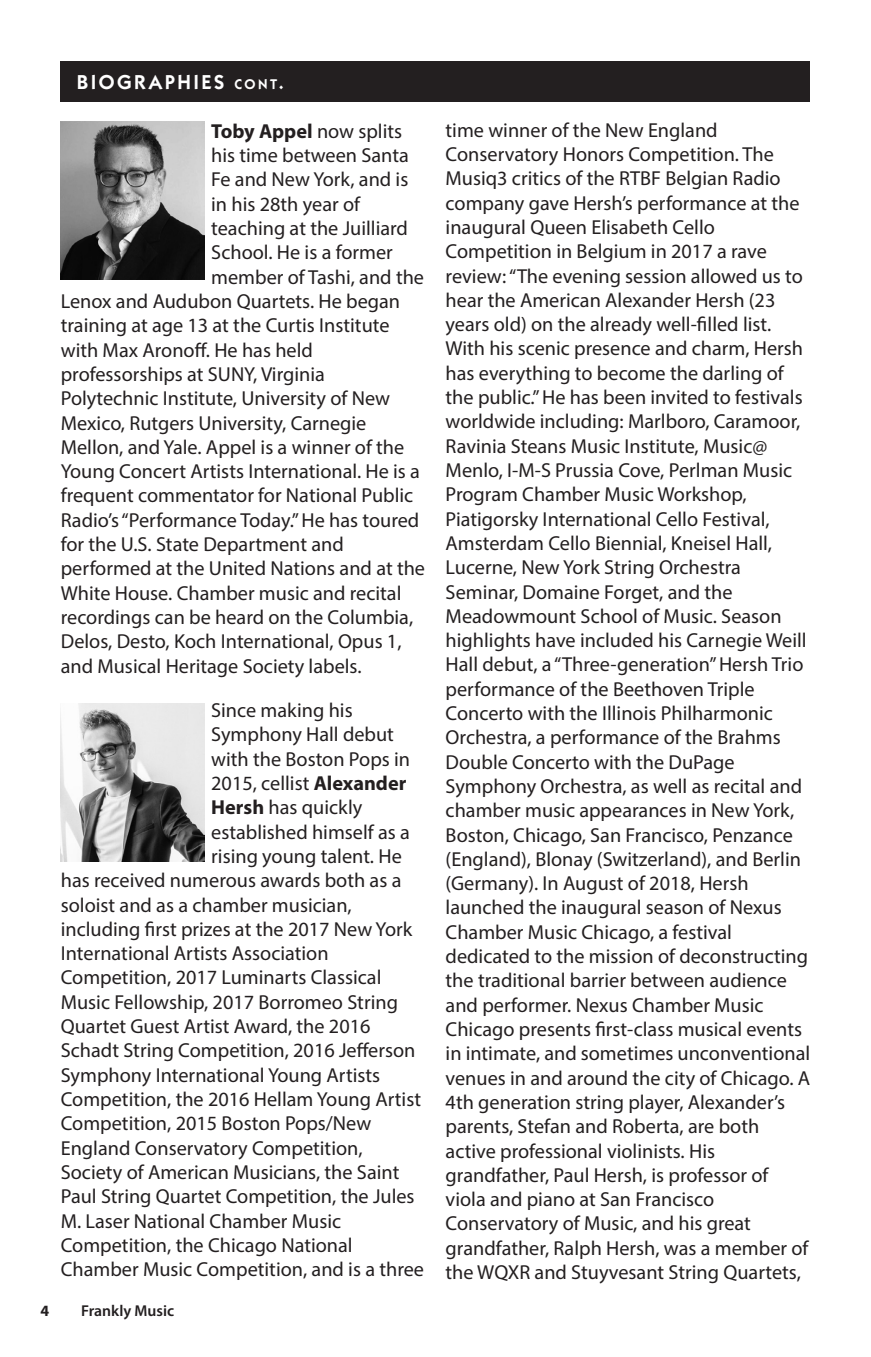
<style>
.page{position:relative;width:871px;height:1357px;background:#fff}
.page>*{position:absolute;margin:0;border:0;box-sizing:border-box;transform-origin:0 0}
.t1{font:20.25px/24.3px "Myriad Pro";color:#231f20}
.t2{font:700 20.25px "Myriad Pro";color:#231f20}
.t3{font:600 20.25px "Itc Kabel";letter-spacing:.125em;color:#fff}
.t4{font:600 15.75px "Myriad Pro";color:#231f20}
.t5{font:700 15.75px "Myriad Pro";color:#231f20}
.s1{font-size:14.17px}
.s2{font-style:inherit}
.s3{font-weight:400}
.s4{font-weight:700}
</style>
<div class="page">
<div style="left:61px;top:61px;width:749px;height:40px;background:#231f20"></div>
<img style="left:61px;top:122px;width:143px;height:158px">
<img style="left:61px;top:703px;width:143px;height:158px">
<p class="t3" style="left:77px;top:70px;width:209px">BIOGRAPHIES <span class="s1">CONT</span><span class="s2">.</span></p>
<p class="t2" style="left:211px;top:118px;width:192px">Toby Appel <span class="s3">now splits</span></p>
<p class="t1" style="left:211px;top:143px;width:199px">his time between Santa</p>
<p class="t1" style="left:211px;top:167px;width:199px">Fe and New York, and is</p>
<p class="t1" style="left:211px;top:192px;width:150px">in his 28th year of</p>
<p class="t1" style="left:211px;top:216px;width:198px">teaching at the Juilliard</p>
<p class="t1" style="left:211px;top:240px;width:183px">School. He is a former</p>
<p class="t1" style="left:211px;top:264px;width:214px">member of Tashi, and the</p>
<p class="t1" style="left:61px;top:289px;width:341px">Lenox and Audubon Quartets. He began</p>
<p class="t1" style="left:61px;top:313px;width:330px">training at age 13 at the Curtis Institute</p>
<p class="t1" style="left:61px;top:337px;width:254px">with Max Aronoff. He has held</p>
<p class="t1" style="left:61px;top:362px;width:266px">professorships at SUNY, Virginia</p>
<p class="t1" style="left:61px;top:386px;width:331px">Polytechnic Institute, University of New</p>
<p class="t1" style="left:61px;top:410px;width:307px">Mexico, Rutgers University, Carnegie</p>
<p class="t1" style="left:61px;top:435px;width:345px">Mellon, and Yale. Appel is a winner of the</p>
<p class="t1" style="left:61px;top:459px;width:361px">Young Concert Artists International. He is a</p>
<p class="t1" style="left:61px;top:483px;width:354px">frequent commentator for National Public</p>
<p class="t1" style="left:61px;top:507px;width:360px">Radio’s “Performance Today.” He has toured</p>
<p class="t1" style="left:61px;top:532px;width:285px">for the U.S. State Department and</p>
<p class="t1" style="left:61px;top:556px;width:366px">performed at the United Nations and at the</p>
<p class="t1" style="left:61px;top:580px;width:342px">White House. Chamber music and recital</p>
<p class="t1" style="left:61px;top:605px;width:354px">recordings can be heard on the Columbia,</p>
<p class="t1" style="left:61px;top:629px;width:342px">Delos, Desto, Koch International, Opus 1,</p>
<p class="t1" style="left:61px;top:653px;width:302px">and Musical Heritage Society labels.</p>
<p class="t1" style="left:211px;top:698px;width:143px">Since making his</p>
<p class="t1" style="left:211px;top:722px;width:184px">Symphony Hall debut</p>
<p class="t1" style="left:211px;top:746px;width:200px">with the Boston Pops in</p>
<p class="t1" style="left:211px;top:771px;width:197px">2015, cellist <span class="s4">Alexander</span></p>
<p class="t1" style="left:211px;top:795px;width:153px"><span class="s4">Hersh</span> has quickly</p>
<p class="t1" style="left:211px;top:819px;width:200px">established himself as a</p>
<p class="t1" style="left:211px;top:844px;width:192px">rising young talent. He</p>
<p class="t1" style="left:61px;top:868px;width:342px">has received numerous awards both as a</p>
<p class="t1" style="left:61px;top:892px;width:292px">soloist and as a chamber musician,</p>
<p class="t1" style="left:61px;top:916px;width:353px">including first prizes at the 2017 New York</p>
<p class="t1" style="left:61px;top:941px;width:269px">International Artists Association</p>
<p class="t1" style="left:61px;top:965px;width:322px">Competition, 2017 Luminarts Classical</p>
<p class="t1" style="left:61px;top:989px;width:339px">Music Fellowship, 2017 Borromeo String</p>
<p class="t1" style="left:61px;top:1014px;width:311px">Quartet Guest Artist Award, the 2016</p>
<p class="t1" style="left:61px;top:1038px;width:356px">Schadt String Competition, 2016 Jefferson</p>
<p class="t1" style="left:61px;top:1062px;width:321px">Symphony International Young Artists</p>
<p class="t1" style="left:61px;top:1087px;width:362px">Competition, the 2016 Hellam Young Artist</p>
<p class="t1" style="left:61px;top:1111px;width:312px">Competition, 2015 Boston Pops/New</p>
<p class="t1" style="left:61px;top:1135px;width:303px">England Conservatory Competition,</p>
<p class="t1" style="left:61px;top:1159px;width:340px">Society of American Musicians, the Saint</p>
<p class="t1" style="left:61px;top:1184px;width:355px">Paul String Quartet Competition, the Jules</p>
<p class="t1" style="left:61px;top:1208px;width:282px">M. Laser National Chamber Music</p>
<p class="t1" style="left:61px;top:1232px;width:293px">Competition, the Chicago National</p>
<p class="t1" style="left:61px;top:1257px;width:365px">Chamber Music Competition, and is a three</p>
<p class="t5" style="left:40px;top:1301px;width:10px">4</p>
<p class="t4" style="left:81px;top:1301px;width:95px">Frankly Music</p>
<p class="t1" style="left:446px;top:117px;width:366px">time winner of the New England Conservatory Honors Competition. The Musiq3 critics of the RTBF Belgian Radio company gave Hersh’s performance at the inaugural Queen Elisabeth Cello Competition in Belgium in 2017 a rave review: “The evening session allowed us to hear the American Alexander Hersh (23 years old) on the already well-filled list.<br>With his scenic presence and charm, Hersh has everything to become the darling of the public.” He has been invited to festivals worldwide including: Marlboro, Caramoor, Ravinia Steans Music Institute, Music@ Menlo, I-M-S Prussia Cove, Perlman Music Program Chamber Music Workshop, Piatigorsky International Cello Festival, Amsterdam Cello Biennial, Kneisel Hall, Lucerne, New York String Orchestra Seminar, Domaine Forget, and the Meadowmount School of Music. Season highlights have included his Carnegie Weill Hall debut, a “Three-generation” Hersh Trio performance of the Beethoven Triple Concerto with the Illinois Philharmonic Orchestra, a performance of the Brahms Double Concerto with the DuPage Symphony Orchestra, as well as recital and chamber music appearances in New York, Boston, Chicago, San Francisco, Penzance (England), Blonay (Switzerland), and Berlin (Germany). In August of 2018, Hersh launched the inaugural season of Nexus Chamber Music Chicago, a festival dedicated to the mission of deconstructing the traditional barrier between audience and performer. Nexus Chamber Music Chicago presents first-class musical events in intimate, and sometimes unconventional venues in and around the city of Chicago. A 4th generation string player, Alexander’s parents, Stefan and Roberta, are both active professional violinists. His grandfather, Paul Hersh, is professor of viola and piano at San Francisco Conservatory of Music, and his great grandfather, Ralph Hersh, was a member of the WQXR and Stuyvesant String Quartets,</p>
</div>
